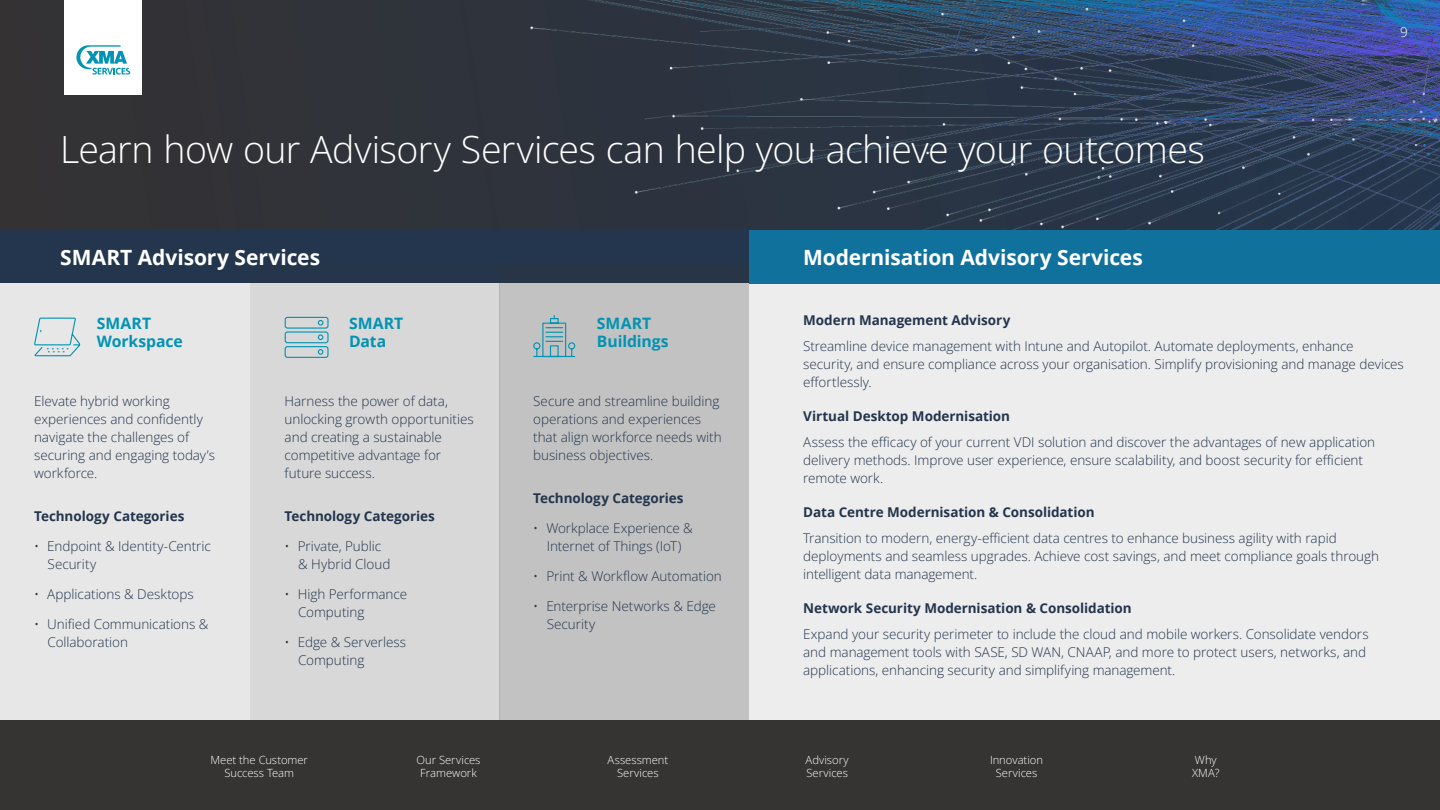
<style>
.page{position:relative;width:1440px;height:810px;background:#fff}
.page>*{position:absolute;margin:0;border:0;box-sizing:border-box;transform-origin:0 0}
.t1{font:37.5px "Open Sans";letter-spacing:-.015em;color:#fff}
.t2{font:700 21px "Open Sans";letter-spacing:-.005em;color:#fff}
.t3{font:700 15.75px/18.8px "Open Sans";color:#0093b3}
.t4{font:13.5px/18px "Open Sans";letter-spacing:-.005em;color:#23354d}
.t5{font:700 13.5px "Open Sans";letter-spacing:-.005em;color:#23354d}
.t6{font:13.5px "Open Sans";color:#fff}
.t7{font:11.25px/13.5px "Open Sans";color:#fff;text-align:center}
</style>
<div class="page">
<div style="left:0;top:227px;width:1440px;height:504px;background:#ededed"></div>
<div style="left:0;top:263px;width:250px;height:457px;background:#e7e7e7"></div>
<div style="left:0;top:230px;width:1440px;height:54px;background:#24364d"></div>
<div style="left:500px;top:263px;width:249px;height:457px;background:#c2c2c2"></div>
<div style="left:250px;top:263px;width:250px;height:457px;background:#d8d8d8"></div>
<svg style="left:34px;top:317px;width:47px;height:40px"></svg>
<svg style="left:533px;top:315px;width:43px;height:43px"></svg>
<div style="left:285px;top:317px;width:44px;height:12px;border:1px solid #0093b3;border-radius:2px"></div>
<div style="left:285px;top:331px;width:44px;height:12px;border:1px solid #0093b3;border-radius:2px"></div>
<div style="left:285px;top:346px;width:44px;height:12px;border:1px solid #0093b3;border-radius:2px"></div>
<svg style="left:318px;top:320px;width:5px;height:6px"></svg>
<svg style="left:318px;top:334px;width:5px;height:6px"></svg>
<svg style="left:318px;top:349px;width:5px;height:6px"></svg>
<div style="left:749px;top:223px;width:691px;height:61px;background:#10719d"></div>
<div style="left:0;top:720px;width:1440px;height:90px;background:#363333"></div>
<div style="left:0;top:0;width:1440px;height:230px;background:#313338"></div>
<img style="left:530px;top:0;width:910px;height:230px">
<div style="left:64px;top:0;width:78px;height:94px;background:#fff"></div>
<svg style="left:76px;top:45px;width:54px;height:30px"></svg>
<h1 class="t1" style="left:60px;top:124px;width:1146px">Learn how our Advisory Services can help you achieve your outcomes</h1>
<h2 class="t2" style="left:60px;top:242px;width:261px">SMART Advisory Services</h2>
<h2 class="t2" style="left:803px;top:242px;width:341px">Modernisation Advisory Services</h2>
<p class="t6" style="left:1400px;top:23px;width:9px">9</p>
<p class="t3" style="left:97px;top:313px;width:88px">SMART<br>Workspace</p>
<p class="t3" style="left:597px;top:313px;width:73px">SMART<br>Buildings</p>
<p class="t3" style="left:349px;top:313px;width:56px">SMART<br>Data</p>
<p class="t4" style="left:34px;top:392px;width:182px">Elevate hybrid working experiences and confidently navigate the challenges of securing and engaging today’s workforce.</p>
<p class="t5" style="left:34px;top:506px;width:152px">Technology Categories</p>
<p class="t4" style="left:48px;top:536px;width:165px;text-indent:-14px">• Endpoint &amp; Identity-Centric<br>Security</p>
<p class="t4" style="left:34px;top:584px;width:161px">• Applications &amp; Desktops</p>
<p class="t4" style="left:48px;top:614px;width:162px;text-indent:-14px">• Unified Communications &amp;<br>Collaboration</p>
<p class="t4" style="left:285px;top:392px;width:191px">Harness the power of data, unlocking growth opportunities and creating a sustainable competitive advantage for future success.</p>
<p class="t5" style="left:285px;top:506px;width:152px">Technology Categories</p>
<p class="t4" style="left:298px;top:536px;width:94px;text-indent:-14px">• Private, Public &amp; Hybrid Cloud</p>
<p class="t4" style="left:298px;top:584px;width:110px;text-indent:-14px">• High Performance<br>Computing</p>
<p class="t4" style="left:298px;top:632px;width:110px;text-indent:-14px">• Edge &amp; Serverless<br>Computing</p>
<p class="t4" style="left:533px;top:392px;width:190px">Secure and streamline building operations and experiences that align workforce needs with business objectives.</p>
<p class="t5" style="left:533px;top:488px;width:152px">Technology Categories</p>
<p class="t4" style="left:533px;top:518px;width:161px;text-align:center">• Workplace Experience &amp;<br>Internet of Things (IoT)</p>
<p class="t4" style="left:533px;top:566px;width:190px">• Print &amp; Workflow Automation</p>
<p class="t4" style="left:547px;top:596px;width:171px;text-indent:-14px">• Enterprise Networks &amp; Edge<br>Security</p>
<p class="t5" style="left:803px;top:311px;width:209px">Modern Management Advisory</p>
<p class="t4" style="left:803px;top:337px;width:602px">Streamline device management with Intune and Autopilot. Automate deployments, enhance security, and ensure compliance across your organisation. Simplify provisioning and manage devices effortlessly.</p>
<p class="t5" style="left:803px;top:407px;width:208px">Virtual Desktop Modernisation</p>
<p class="t4" style="left:803px;top:433px;width:573px">Assess the efficacy of your current VDI solution and discover the advantages of new application delivery methods. Improve user experience, ensure scalability, and boost security for efficient remote work.</p>
<p class="t5" style="left:803px;top:503px;width:293px">Data Centre Modernisation &amp; Consolidation</p>
<p class="t4" style="left:803px;top:529px;width:577px">Transition to modern, energy-efficient data centres to enhance business agility with rapid deployments and seamless upgrades. Achieve cost savings, and meet compliance goals through intelligent data management.</p>
<p class="t5" style="left:803px;top:599px;width:330px">Network Security Modernisation &amp; Consolidation</p>
<p class="t4" style="left:803px;top:625px;width:567px">Expand your security perimeter to include the cloud and mobile workers. Consolidate vendors and management tools with SASE, SD WAN, CNAAP, and more to protect users, networks, and applications, enhancing security and simplifying management.</p>
<p class="t7" style="left:211px;top:753px;width:99px">Meet the Customer<br>Success Team</p>
<p class="t7" style="left:417px;top:753px;width:65px">Our Services<br>Framework</p>
<p class="t7" style="left:608px;top:753px;width:62px">Assessment<br>Services</p>
<p class="t7" style="left:806px;top:753px;width:45px;text-align:left">Advisory<br>Services</p>
<p class="t7" style="left:990px;top:753px;width:55px">Innovation<br>Services</p>
<p class="t7" style="left:1192px;top:753px;width:29px;text-align:left">Why<br>XMA?</p>
</div>
